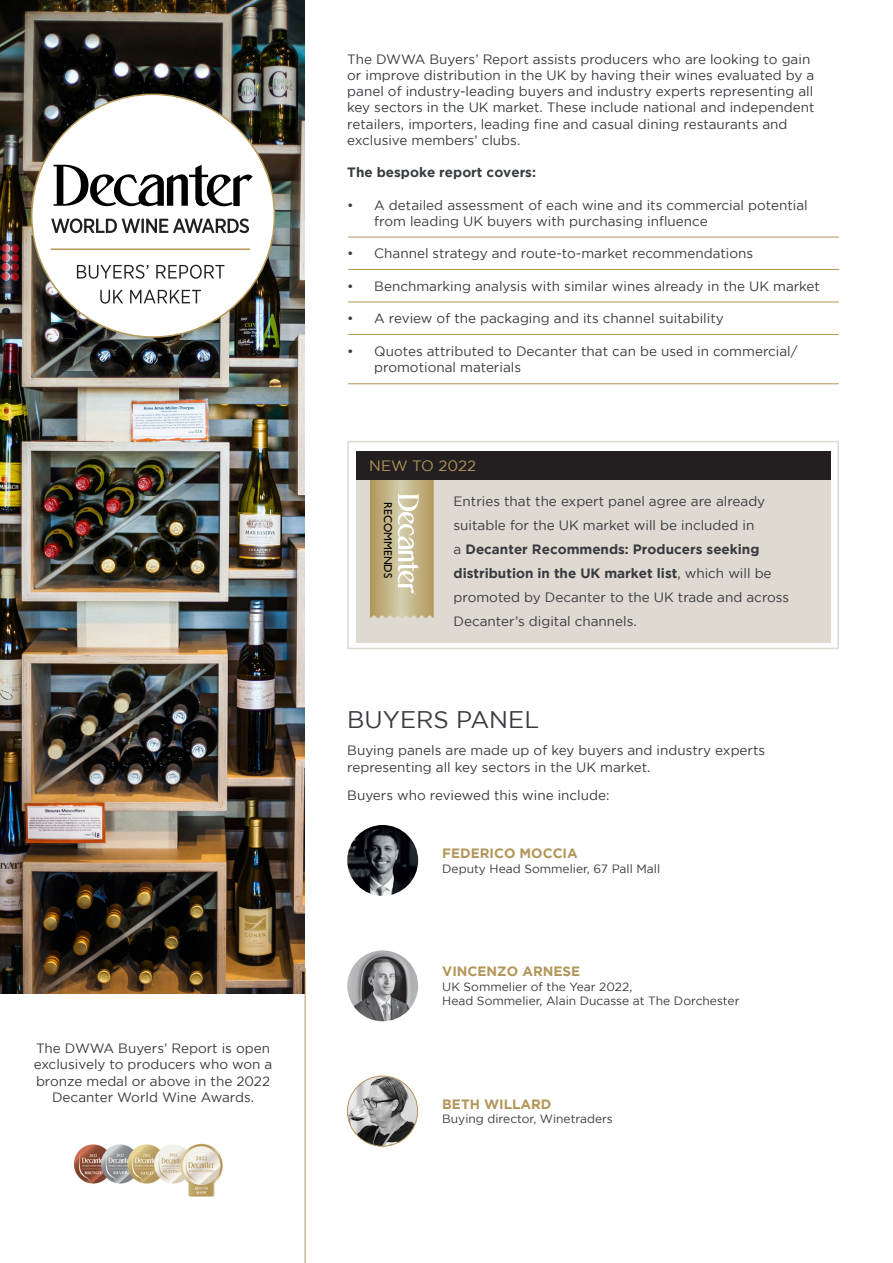
<style>
.page{position:relative;width:893px;height:1263px;background:#fff}
.page>*{position:absolute;margin:0;border:0;box-sizing:border-box;transform-origin:0 0}
.t1{font:24px "Gotham";color:#383b3f}
.t2{font:15px "Gotham";color:#b29659}
.t3{font:13.5px/16.2px "Gotham";color:#383b3f}
.t4{font:700 13.5px "Gotham";color:#b29659}
.t5{font:700 13.5px "Gotham";color:#383b3f}
.t6{font:12px/14.4px "Gotham";color:#383b3f}
.t7{font:11.25px "Gill Sans";color:#000}
.t8{font:1.95px "Gill Sans";color:#fff}
.s1{font-weight:700}
</style>
<div class="page">
<img style="left:73px;top:1143px;width:150px;height:54px">
<div style="left:347px;top:441px;width:492px;height:208px;border:2px solid #ded9d1"></div>
<div style="left:356px;top:474px;width:475px;height:168px;background:#ded9d1"></div>
<hr style="left:348px;top:237px;width:491px;height:1px;background:#b29659">
<hr style="left:348px;top:269px;width:491px;height:1px;background:#b29659">
<hr style="left:348px;top:302px;width:491px;height:1px;background:#b29659">
<hr style="left:348px;top:334px;width:491px;height:1px;background:#b29659">
<hr style="left:348px;top:383px;width:491px;height:1px;background:#b29659">
<svg style="left:370px;top:479px;width:64px;height:140px;background:#c6b68c"></svg>
<img style="left:0;top:0;width:305px;height:993px">
<hr style="left:305px;top:968px;width:1px;height:295px;background:#b29659">
<div style="left:356px;top:451px;width:475px;height:28px;background:#231f20"></div>
<div style="left:32px;top:94px;width:242px;height:243px;background:#fff;border-radius:50%"></div>
<svg style="left:54px;top:165px;width:199px;height:41px"></svg>
<hr style="left:51px;top:248px;width:199px;height:2px;background:#b59858">
<svg style="left:51px;top:218px;width:198px;height:15px"></svg>
<svg style="left:77px;top:265px;width:147px;height:14px"></svg>
<svg style="left:100px;top:290px;width:101px;height:14px"></svg>
<img style="left:347px;top:1076px;width:71px;height:70px;border-radius:35px">
<div style="left:347px;top:1076px;width:71px;height:70px;border:1px solid #b29659;border-radius:50%"></div>
<img style="left:347px;top:825px;width:71px;height:71px;border-radius:35px">
<img style="left:347px;top:950px;width:71px;height:71px;border-radius:35px">
<p class="t3" style="left:34px;top:1040px;width:240px;text-align:center">The DWWA Buyers’ Report is open exclusively to producers who won a bronze medal or above in the 2022<br>Decanter World Wine Awards.</p>
<p class="t3" style="left:347px;top:51px;width:469px">The DWWA Buyers’ Report assists producers who are looking to gain or improve distribution in the UK by having their wines evaluated by a panel of industry-leading buyers and industry experts representing all key sectors in the UK market. These include national and independent retailers, importers, leading fine and casual dining restaurants and exclusive members’ clubs.</p>
<p class="t5" style="left:347px;top:165px;width:190px">The bespoke report covers:</p>
<p class="t3" style="left:374px;top:197px;width:435px;text-indent:-27px">• A detailed assessment of each wine and its commercial potential from leading UK buyers with purchasing influence</p>
<p class="t3" style="left:347px;top:245px;width:407px">• Channel strategy and route-to-market recommendations</p>
<p class="t3" style="left:347px;top:278px;width:474px">• Benchmarking analysis with similar wines already in the UK market</p>
<p class="t3" style="left:347px;top:310px;width:378px">• A review of the packaging and its channel suitability</p>
<p class="t3" style="left:374px;top:342px;width:425px;text-indent:-27px">• Quotes attributed to Decanter that can be used in commercial/ promotional materials</p>
<p class="t2" style="left:369px;top:457px;width:108px">NEW TO 2022</p>
<p class="t7" style="left:395px;top:502px;width:77px;rotate:90deg">RECOMMENDS</p>
<p class="t8" style="left:416px;top:592px;width:3px;rotate:90deg">©</p>
<p class="t3" style="left:454px;top:489px;width:337px;line-height:24px">Entries that the expert panel agree are already suitable for the UK market will be included in<br>a <span class="s1">Decanter Recommends: Producers seeking distribution in the UK market list</span>, which will be promoted by Decanter to the UK trade and across Decanter’s digital channels.</p>
<p class="t1" style="left:347px;top:706px;width:193px">BUYERS PANEL</p>
<p class="t3" style="left:347px;top:742px;width:419px">Buying panels are made up of key buyers and industry experts representing all key sectors in the UK market.</p>
<p class="t3" style="left:347px;top:787px;width:264px">Buyers who reviewed this wine include:</p>
<p class="t4" style="left:442px;top:845px;width:137px">FEDERICO MOCCIA</p>
<p class="t6" style="left:442px;top:861px;width:219px">Deputy Head Sommelier, 67 Pall Mall</p>
<p class="t4" style="left:442px;top:964px;width:139px">VINCENZO ARNESE</p>
<p class="t6" style="left:442px;top:979px;width:299px">UK Sommelier of the Year 2022,<br>Head Sommelier, Alain Ducasse at The Dorchester</p>
<p class="t4" style="left:442px;top:1096px;width:111px">BETH WILLARD</p>
<p class="t6" style="left:442px;top:1112px;width:172px">Buying director, Winetraders</p>
</div>
